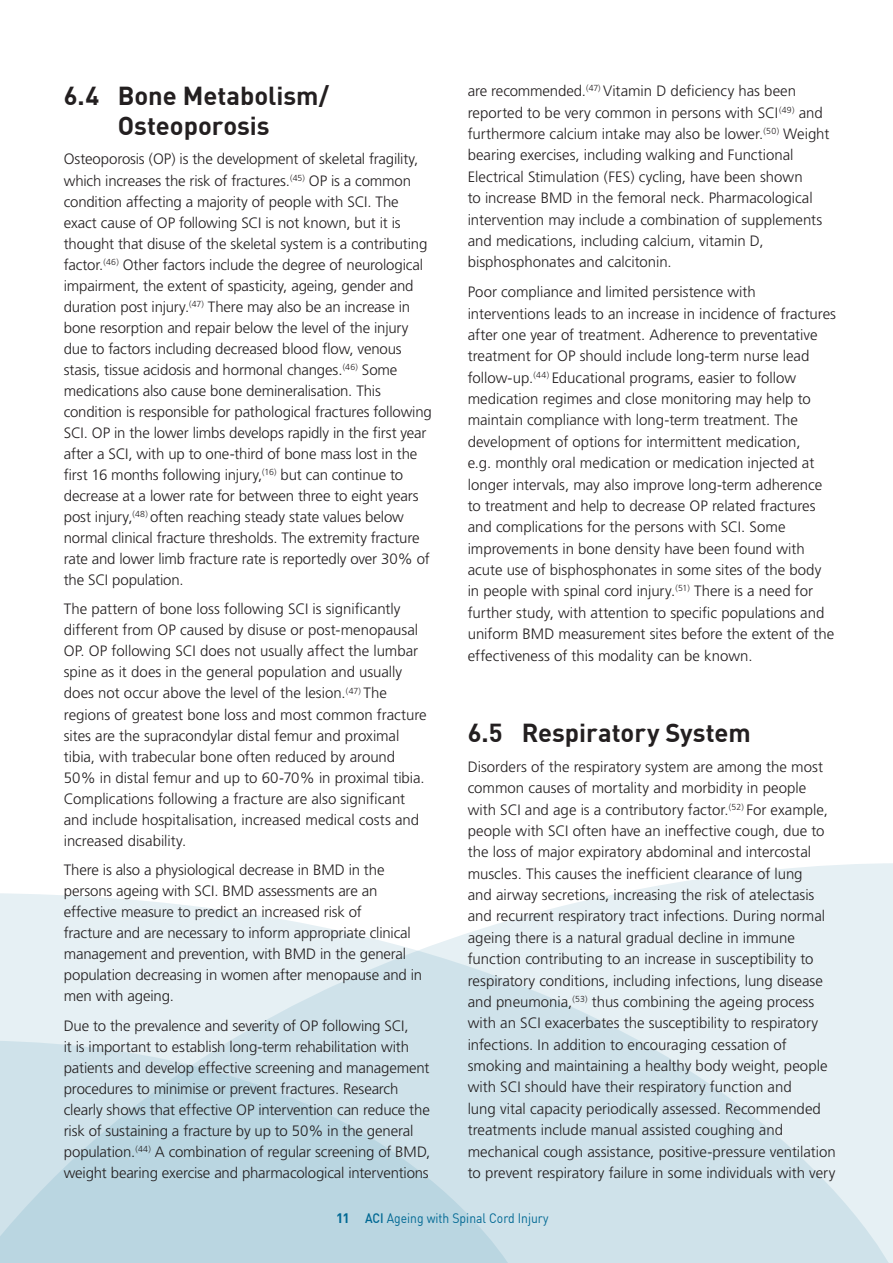
<style>
.page{position:relative;width:893px;height:1263px;background:#fff}
.page>*{position:absolute;margin:0;border:0;box-sizing:border-box;transform-origin:0 0}
.t1{font:700 25.5px/30px "DIN";color:#231f20;text-align:center}
.t2{font:300 15px/21px "Frutiger";letter-spacing:-.005em;color:#231f20}
.t3{font:13.5px "DIN";color:#006893;scale:.9 1}
.s1{font-weight:700}
.s2{font-weight:500}
</style>
<div class="page">
<svg style="left:622px;top:863px;width:271px;height:400px;fill:#e6f0f4"></svg>
<svg style="left:0;top:893px;width:892px;height:370px;background:#dfebf0"></svg>
<svg style="left:0;top:1040px;width:515px;height:223px;background:#c4dbe5"></svg>
<h1 class="t1" style="left:64px;top:80px;width:267px">6.4 Bone Metabolism/<br>Osteoporosis</h1>
<p class="t2" style="left:64px;top:149px;width:370px">Osteoporosis (OP) is the development of skeletal fragility, which increases the risk of fractures.<sup>(45)</sup> OP is a common condition affecting a majority of people with SCI. The exact cause of OP following SCI is not known, but it is thought that disuse of the skeletal system is a contributing factor.<sup>(46)</sup> Other factors include the degree of neurological impairment, the extent of spasticity, ageing, gender and duration post injury.<sup>(47)</sup> There may also be an increase in bone resorption and repair below the level of the injury due to factors including decreased blood flow, venous stasis, tissue acidosis and hormonal changes.<sup>(46)</sup> Some medications also cause bone demineralisation. This condition is responsible for pathological fractures following SCI. OP in the lower limbs develops rapidly in the first year after a SCI, with up to one-third of bone mass lost in the first 16 months following injury,<sup>(16)</sup> but can continue to decrease at a lower rate for between three to eight years post injury,<sup>(48)</sup> often reaching steady state values below normal clinical fracture thresholds. The extremity fracture rate and lower limb fracture rate is reportedly over 30% of the SCI population.</p>
<p class="t2" style="left:64px;top:599px;width:364px">The pattern of bone loss following SCI is significantly different from OP caused by disuse or post-menopausal OP. OP following SCI does not usually affect the lumbar spine as it does in the general population and usually does not occur above the level of the lesion.<sup>(47)</sup> The regions of greatest bone loss and most common fracture sites are the supracondylar distal femur and proximal tibia, with trabecular bone often reduced by around 50% in distal femur and up to 60-70% in proximal tibia.<br>Complications following a fracture are also significant and include hospitalisation, increased medical costs and increased disability.</p>
<p class="t2" style="left:64px;top:860px;width:360px">There is also a physiological decrease in BMD in the persons ageing with SCI. BMD assessments are an effective measure to predict an increased risk of<br>fracture and are necessary to inform appropriate clinical management and prevention, with BMD in the general population decreasing in women after menopause and in men with ageing.</p>
<p class="t2" style="left:64px;top:1015px;width:368px">Due to the prevalence and severity of OP following SCI,<br>it is important to establish long-term rehabilitation with patients and develop effective screening and management procedures to minimise or prevent fractures. Research clearly shows that effective OP intervention can reduce the risk of sustaining a fracture by up to 50% in the general population.<sup>(44)</sup> A combination of regular screening of BMD, weight bearing exercise and pharmacological interventions</p>
<p class="t2" style="left:468px;top:81px;width:363px">are recommended.<sup>(47)</sup> Vitamin D deficiency has been reported to be very common in persons with SCI<sup>(49)</sup> and furthermore calcium intake may also be lower.<sup>(50)</sup> Weight bearing exercises, including walking and Functional Electrical Stimulation (FES) cycling, have been shown<br>to increase BMD in the femoral neck. Pharmacological intervention may include a combination of supplements and medications, including calcium, vitamin D, bisphosphonates and calcitonin.</p>
<p class="t2" style="left:468px;top:282px;width:370px">Poor compliance and limited persistence with interventions leads to an increase in incidence of fractures after one year of treatment. Adherence to preventative treatment for OP should include long-term nurse lead follow-up.<sup>(44)</sup> Educational programs, easier to follow medication regimes and close monitoring may help to maintain compliance with long-term treatment. The development of options for intermittent medication,<br>e.g. monthly oral medication or medication injected at longer intervals, may also improve long-term adherence to treatment and help to decrease OP related fractures and complications for the persons with SCI. Some improvements in bone density have been found with acute use of bisphosphonates in some sites of the body in people with spinal cord injury.<sup>(51)</sup> There is a need for further study, with attention to specific populations and uniform BMD measurement sites before the extent of the effectiveness of this modality can be known.</p>
<h1 class="t1" style="left:468px;top:717px;width:285px">6.5 Respiratory System</h1>
<p class="t2" style="left:468px;top:756px;width:370px">Disorders of the respiratory system are among the most common causes of mortality and morbidity in people with SCI and age is a contributory factor.<sup>(52)</sup> For example, people with SCI often have an ineffective cough, due to the loss of major expiratory abdominal and intercostal muscles. This causes the inefficient clearance of lung<br>and airway secretions, increasing the risk of atelectasis and recurrent respiratory tract infections. During normal ageing there is a natural gradual decline in immune function contributing to an increase in susceptibility to respiratory conditions, including infections, lung disease and pneumonia,<sup>(53)</sup> thus combining the ageing process with an SCI exacerbates the susceptibility to respiratory infections. In addition to encouraging cessation of smoking and maintaining a healthy body weight, people with SCI should have their respiratory function and<br>lung vital capacity periodically assessed. Recommended treatments include manual assisted coughing and mechanical cough assistance, positive-pressure ventilation to prevent respiratory failure in some individuals with very</p>
<p class="t3" style="left:336px;top:1209px;width:237px"><span class="s1">11</span> <span class="s2">ACI</span> Ageing with Spinal Cord Injury</p>
</div>
